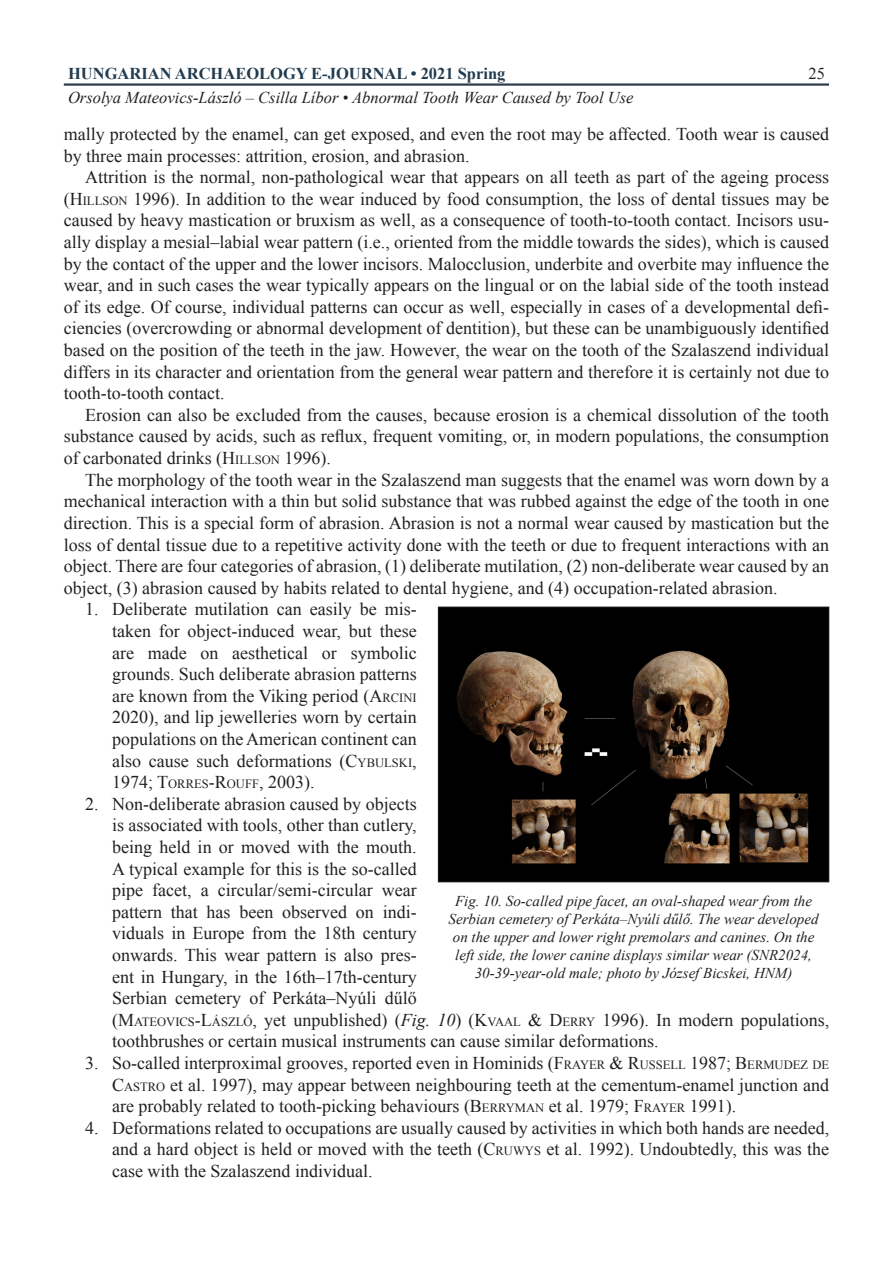
<style>
.page{position:relative;width:893px;height:1263px;background:#fff}
.page>*{position:absolute;margin:0;border:0;box-sizing:border-box;transform-origin:0 0}
.cikk_szoveg_print{font:18px/21.6px "Times New Roman";color:#231f20;text-align:justify}
.cikk_behuznelkul{font:18px/21.6px "Times New Roman";color:#231f20}
.t1{font:italic 16.5px "Times New Roman";color:#231f20}
.t2{font:700 16.5px "Times New Roman";color:#213b4f}
.t3{font:16.5px "Times New Roman";color:#231f20}
.kepala{font:italic 15px/18px "Times New Roman";color:#231f20;text-align:center}
.s1{font-style:inherit}
.s2{font-size:12.6px}
.s3{font-style:italic}
</style>
<div class="page">
<hr style="left:64px;top:83px;width:765px;height:3px;background:#2d3d4d">
<img style="left:440px;top:609px;width:387px;height:271px">
<div style="left:438px;top:607px;width:391px;height:275px;border:1px solid #231f20"></div>
<p class="t2" style="left:68px;top:62px;width:439px">HUNGARIAN ARCHAEOLOGY E-JOURNAL • 2021 Spring</p>
<p class="t3" style="left:808px;top:62px;width:18px">25</p>
<p class="t1" style="left:68px;top:87px;width:567px">Orsolya Mateovics-László – Csilla Líbor • Abnormal Tooth Wear Caused by Tool Use</p>
<p class="cikk_behuznelkul" style="left:64px;top:123px;width:767px">mally protected by the enamel, can get exposed, and even the root may be affected. Tooth wear is caused by three main processes: attrition, erosion, and abrasion.</p>
<p class="cikk_szoveg_print" style="left:64px;top:166px;width:767px;text-indent:21px">Attrition is the normal, non-pathological wear that appears on all teeth as part of the ageing process (<span class="s1">H</span><span class="s2">ILL SON</span> 1996). In addition to the wear induced by food consumption, the loss of dental tissues may be caused by heavy mastication or bruxism as well, as a consequence of tooth-to-tooth contact. Incisors usu&shy;ally display a mesial–labial wear pattern (i.e., oriented from the middle towards the sides), which is caused by the contact of the upper and the lower incisors. Malocclusion, underbite and overbite may influence the wear, and in such cases the wear typically appears on the lingual or on the labial side of the tooth instead of its edge. Of course, individual patterns can occur as well, especially in cases of a developmental defi&shy;ciencies (overcrowding or abnormal development of dentition), but these can be unambiguously identified based on the position of the teeth in the jaw. However, the wear on the tooth of the Szalaszend individual differs in its character and orientation from the general wear pattern and therefore it is certainly not due to tooth-to-tooth contact.</p>
<p class="cikk_szoveg_print" style="left:64px;top:404px;width:767px;text-indent:21px">Erosion can also be excluded from the causes, because erosion is a chemical dissolution of the tooth substance caused by acids, such as reflux, frequent vomiting, or, in modern populations, the consumption of carbonated drinks (<span class="s1">H</span><span class="s2">ILL SON</span> 1996).</p>
<p class="cikk_szoveg_print" style="left:64px;top:469px;width:767px;text-indent:21px">The morphology of the tooth wear in the Szalaszend man suggests that the enamel was worn down by a mechanical interaction with a thin but solid substance that was rubbed against the edge of the tooth in one direction. This is a special form of abrasion. Abrasion is not a normal wear caused by mastication but the loss of dental tissue due to a repetitive activity done with the teeth or due to frequent interactions with an object. There are four categories of abrasion, (1) deliberate mutilation, (2) non-deliberate wear caused by an object, (3) abrasion caused by habits related to dental hygiene, and (4) occupation-related abrasion.</p>
<p class="cikk_szoveg_print" style="left:112px;top:598px;width:306px;text-indent:-27px">1. Deliberate mutilation can easily be mis&shy;taken for object-induced wear, but these are made on aesthetical or symbolic grounds. Such deliberate abrasion patterns are known from the Viking period (<span class="s1">A</span><span class="s2">RCINI </span>2020), and lip jewelleries worn by certain populations on the American continent can also cause such deformations (<span class="s1">C</span><span class="s2">YBULSKI</span>, 1974; <span class="s1">T</span><span class="s2">ORRES</span><span class="s1">-R</span><span class="s2">OUFF</span>, 2003).</p>
<p class="cikk_szoveg_print" style="left:112px;top:793px;width:719px;text-align:left;text-indent:-27px">2. Non-deliberate abrasion caused by objects<br>is associated with tools, other than cutlery,<br>being held in or moved with the mouth.<br>A typical example for this is the so-called<br>pipe facet, a circular/semi-circular wear<br>pattern that has been observed on indi-<br>viduals in Europe from the 18th century<br>onwards. This wear pattern is also pres-<br>ent in Hungary, in the 16th–17th-century<br>Serbian cemetery of Perkáta–Nyúli dűlő<br>(<span class="s1">M</span><span class="s2">ATEOVICS</span><span class="s1">-L</span><span class="s2">ÁSZLÓ</span>, yet unpublished) (<span class="s3">Fig. 10</span>) (<span class="s1">K</span><span class="s2">VAAL</span> <span class="s1">&amp; D</span><span class="s2">ERRY</span> 1996). In modern populations, toothbrushes or certain musical instruments can cause similar deformations.</p>
<p class="cikk_szoveg_print" style="left:112px;top:1052px;width:719px;text-indent:-27px">3. So-called interproximal grooves, reported even in Hominids (<span class="s1">F</span><span class="s2">RAYER</span> <span class="s1">&amp; R</span><span class="s2">USSELL</span> 1987; <span class="s1">B</span><span class="s2">ERMUDEZ DE </span><span class="s1">C</span><span class="s2">ASTRO</span> et al. 1997), may appear between neighbouring teeth at the cementum-enamel junction and are probably related to tooth-picking behaviours (<span class="s1">B</span><span class="s2">ERRYMAN</span> et al. 1979; <span class="s1">F</span><span class="s2">RAYER</span> 1991).</p>
<p class="cikk_szoveg_print" style="left:112px;top:1117px;width:719px;text-indent:-27px">4. Deformations related to occupations are usually caused by activities in which both hands are needed, and a hard object is held or moved with the teeth (<span class="s1">C</span><span class="s2">RUWYS</span> et al. 1992). Undoubtedly, this was the case with the Szalaszend individual.</p>
<p class="kepala" style="left:449px;top:891px;width:371px">Fig. 10. So-called pipe facet, an oval-shaped wear from the Serbian cemetery of Perkáta–Nyúli dűlő. The wear developed on the upper and lower right premolars and canines. On the left side, the lower canine displays similar wear (SNR2024, 30-39-year-old male; photo by József Bicskei, HNM)</p>
</div>
